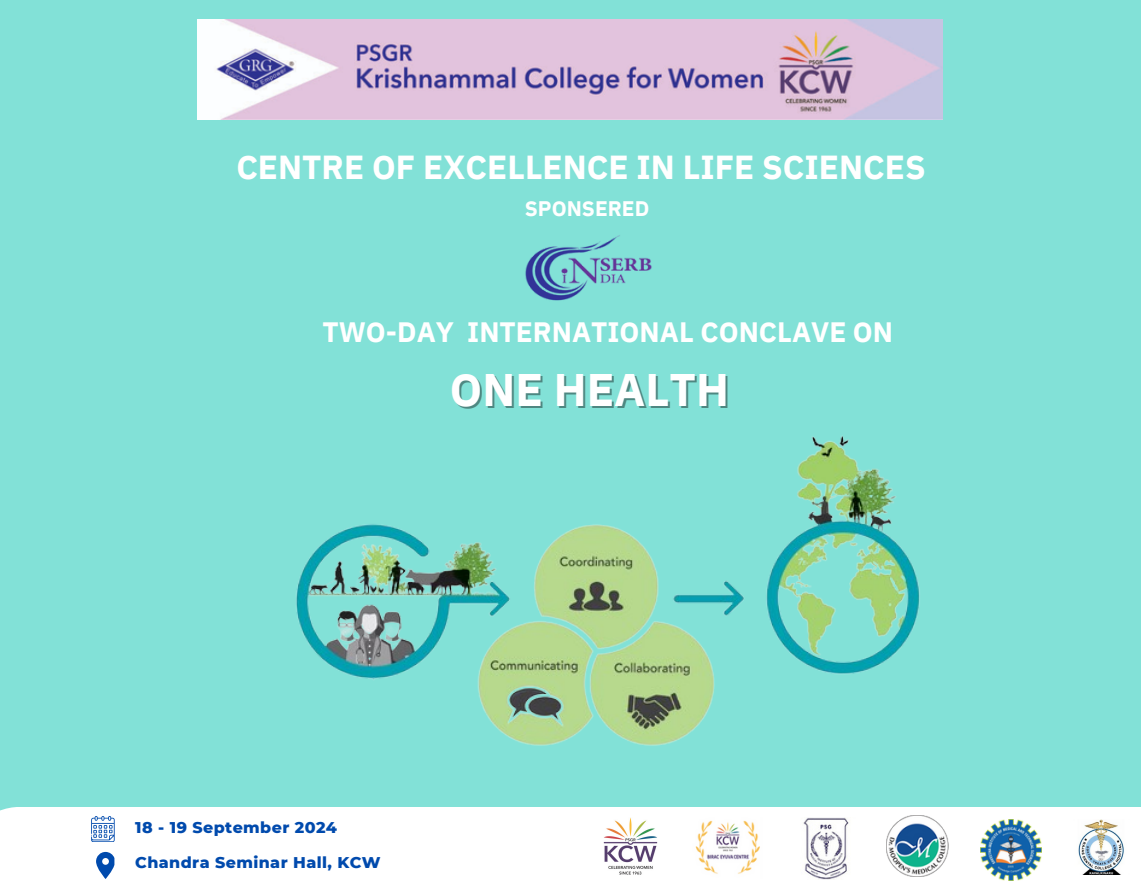
<style>
.page{position:relative;width:1141px;height:893px;background:#fff}
.page>*{position:absolute;margin:0;border:0;box-sizing:border-box;transform-origin:0 0}
.t1{font:700 45.5px "IBM Plex Sans";color:#fff}
.t2{font:700 33.25px "IBM Plex Sans";color:#fff}
.t3{font:700 28px "IBM Plex Sans";color:#fff}
.t4{font:700 21px "IBM Plex Sans";color:#fff}
.t5{font:800 15.92px "Montserrat";letter-spacing:.025em;color:#004aad}
</style>
<div class="page">
<div style="left:0;top:0;width:1141px;height:892px;background:#82e1d7"></div>
<img style="left:296px;top:436px;width:624px;height:310px">
<div style="left:0;top:806px;width:1141px;height:86px;background:#fff"></div>
<img style="left:803px;top:817px;width:46px;height:62px">
<svg style="left:91px;top:816px;width:24px;height:26px"></svg>
<img style="left:695px;top:820px;width:65px;height:54px">
<img style="left:887px;top:815px;width:61px;height:61px">
<img style="left:980px;top:819px;width:62px;height:61px">
<svg style="left:96px;top:851px;width:18px;height:28px"></svg>
<img style="left:603px;top:817px;width:55px;height:58px">
<img style="left:198px;top:20px;width:744px;height:100px">
<img style="left:1078px;top:819px;width:46px;height:55px">
<img style="left:525px;top:235px;width:127px;height:66px">
<svg style="left:511px;top:436px;width:177px;height:89px"></svg>
<p class="t2" style="left:236px;top:145px;width:691px">CENTRE OF EXCELLENCE IN LIFE SCIENCES</p>
<p class="t4" style="left:525px;top:195px;width:126px">SPONSERED</p>
<p class="t3" style="left:322px;top:313px;width:572px">TWO-DAY INTERNATIONAL CONCLAVE ON</p>
<p class="t1" style="left:450px;top:359px;width:281px">ONE HEALTH</p>
<p class="t5" style="left:135px;top:817px;width:203px">18 - 19 September 2024</p>
<p class="t5" style="left:135px;top:852px;width:247px">Chandra Seminar Hall, KCW</p>
</div>
